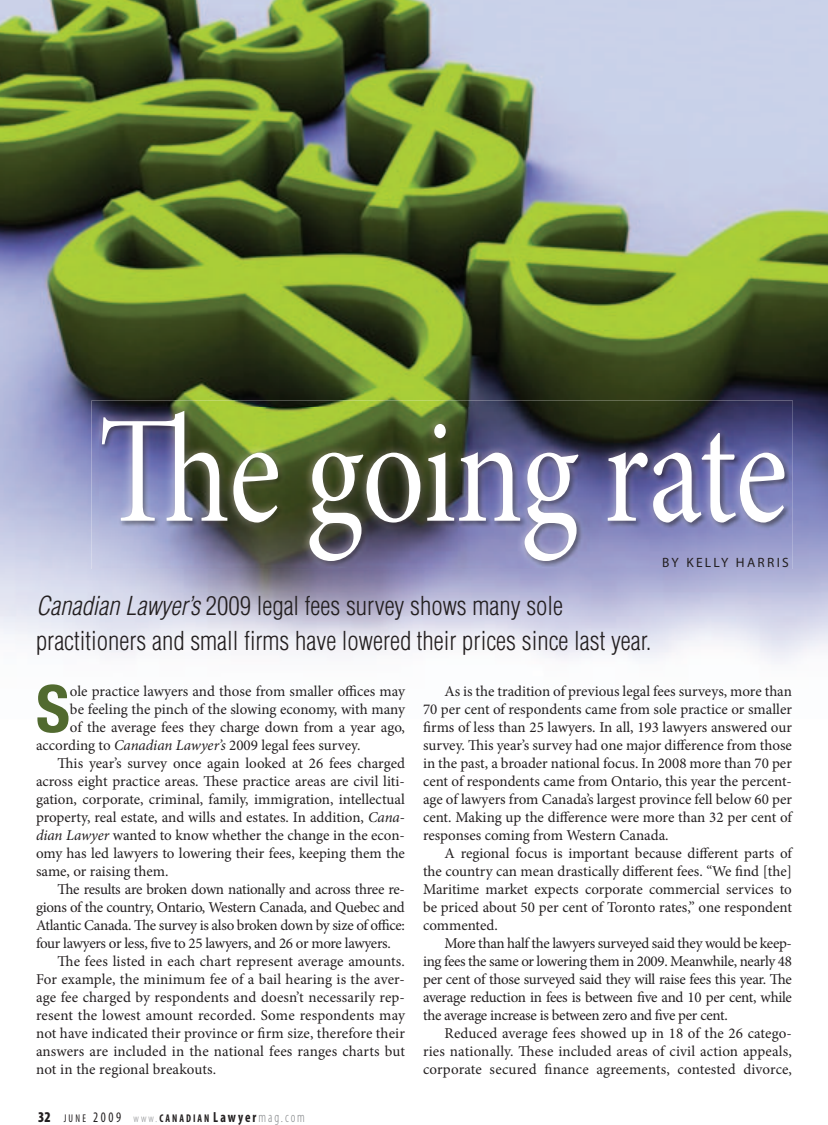
<style>
.page{position:relative;width:828px;height:1125px;background:#fff}
.page>*{position:absolute;margin:0;border:0;box-sizing:border-box;transform-origin:0 0}
.t1{font:153.3px "Minion Pro Subh";letter-spacing:-.01em;color:#fff;scale:.82 1}
.t2{font:700 condensed 65.4px "Helvetica Neue";color:#516a2f}
.t3{font:300 condensed 25.5px/34.5px "Helvetica";color:#231f20}
.t4{font:15px/18px "Minion Pro";color:#231f20;text-align:justify}
.t5{font:15px "Minion Pro";letter-spacing:-.02em;color:#231f20}
.t6{font:15px "Minion Pro";letter-spacing:-.025em;color:#231f20}
.t7{font:13.5px "Myriad Pro";letter-spacing:.17em;color:#231f20}
.t8{font:700 condensed 11.25px "Myriad Pro";letter-spacing:.2em;color:#231f20;scale:.9 1}
.s1{font-style:italic}
.s2{font-weight:900;font-size:15px}
.s3{font-weight:400}
.s4{font-weight:400;font-size:14.7px}
.s5{font-weight:300;color:#808285}
.s6{font-size:14.7px}
.s7{font-weight:300;font-size:14.7px;color:#808285}
</style>
<div class="page">
<img style="left:0;top:0;width:828px;height:664px">
<img style="left:424px;top:401px;width:369px;height:168px">
<img style="left:424px;top:408px;width:367px;height:159px">
<img style="left:0;top:0;width:424px;height:572px">
<h1 class="t1" style="left:99px;top:378px;width:841px">The going rate</h1>
<p class="t7" style="left:662px;top:558px;width:128px">BY KELLY HARRIS</p>
<h3 class="t3" style="left:36px;top:591px;width:617px"><span class="s1">Canadian Lawyer’s</span> 2009 legal fees survey shows many sole practitioners and small firms have lowered their prices since last year.</h3>
<h2 class="t2" style="left:36px;top:685px;width:35px">S</h2>
<p class="t4" style="left:70px;top:683px;width:337px">ole practice lawyers and those from smaller offices may</p>
<p class="t4" style="left:70px;top:701px;width:337px">be feeling the pinch of the slowing economy, with many</p>
<p class="t4" style="left:70px;top:719px;width:337px">of the average fees they charge down from a year ago,</p>
<p class="t4" style="left:36px;top:737px;width:326px">according to <span class="s1">Canadian Lawyer’s</span> 2009 legal fees survey.</p>
<p class="t4" style="left:58px;top:755px;width:349px">This year’s survey once again looked at 26 fees charged</p>
<p class="t4" style="left:36px;top:773px;width:370px">across eight practice areas. These practice areas are civil liti-</p>
<p class="t4" style="left:36px;top:791px;width:370px">gation, corporate, criminal, family, immigration, intellectual</p>
<p class="t4" style="left:36px;top:809px;width:371px">property, real estate, and wills and estates. In addition, <span class="s1">Cana-</span></p>
<p class="t4" style="left:36px;top:827px;width:370px"><span class="s1">dian Lawyer</span> wanted to know whether the change in the econ-</p>
<p class="t4" style="left:36px;top:845px;width:371px">omy has led lawyers to lowering their fees, keeping them the</p>
<p class="t4" style="left:36px;top:863px;width:134px">same, or raising them.</p>
<p class="t5" style="left:58px;top:883px;width:349px">The results are broken down nationally and across three re-</p>
<p class="t5" style="left:36px;top:901px;width:370px">gions of the country, Ontario, Western Canada, and Quebec and</p>
<p class="t5" style="left:36px;top:919px;width:370px">Atlantic Canada. The survey is also broken down by size of office:</p>
<p class="t6" style="left:36px;top:937px;width:356px">four lawyers or less, five to 25 lawyers, and 26 or more lawyers.</p>
<p class="t4" style="left:58px;top:953px;width:349px">The fees listed in each chart represent average amounts.</p>
<p class="t4" style="left:36px;top:971px;width:370px">For example, the minimum fee of a bail hearing is the aver-</p>
<p class="t4" style="left:36px;top:989px;width:370px">age fee charged by respondents and doesn’t necessarily rep-</p>
<p class="t4" style="left:36px;top:1007px;width:371px">resent the lowest amount recorded. Some respondents may</p>
<p class="t4" style="left:36px;top:1025px;width:371px">not have indicated their province or firm size, therefore their</p>
<p class="t4" style="left:36px;top:1043px;width:370px">answers are included in the national fees ranges charts but</p>
<p class="t4" style="left:36px;top:1061px;width:182px">not in the regional breakouts.</p>
<p class="t8" style="left:38px;top:1114px;width:298px"><span class="s2">32</span> <span class="s3">JUNE</span> <span class="s4">2009</span> <span class="s5">www.</span>CANADIAN <span class="s6">Lawyer</span><span class="s7">mag.com</span></p>
<p class="t4" style="left:423px;top:683px;width:371px;text-indent:22px">As is the tradition of previous legal fees surveys, more than 70 per cent of respondents came from sole practice or smaller firms of less than 25 lawyers. In all, 193 lawyers answered our survey. This year’s survey had one major difference from those in the past, a broader national focus. In 2008 more than 70 per cent of respondents came from Ontario, this year the percent&shy;age of lawyers from Canada’s largest province fell below 60 per cent. Making up the difference were more than 32 per cent of responses coming from Western Canada.</p>
<p class="t4" style="left:423px;top:845px;width:371px;text-indent:22px">A regional focus is important because different parts of the country can mean drastically different fees. “We find [the] Maritime market expects corporate commercial services to be priced about 50 per cent of Toronto rates,” one respondent commented.</p>
<p class="t4" style="left:423px;top:935px;width:370px;text-indent:22px">More than half the lawyers surveyed said they would be keep&shy;ing fees the same or lowering them in 2009. Meanwhile, nearly 48 per cent of those surveyed said they will raise fees this year. The average reduction in fees is between five and 10 per cent, while the average increase is between zero and five per cent.</p>
<p class="t4" style="left:423px;top:1025px;width:371px;text-indent:22px">Reduced average fees showed up in 18 of the 26 catego&shy;ries nationally. These included areas of civil action appeals, corporate secured finance agreements, contested divorce,</p>
</div>
